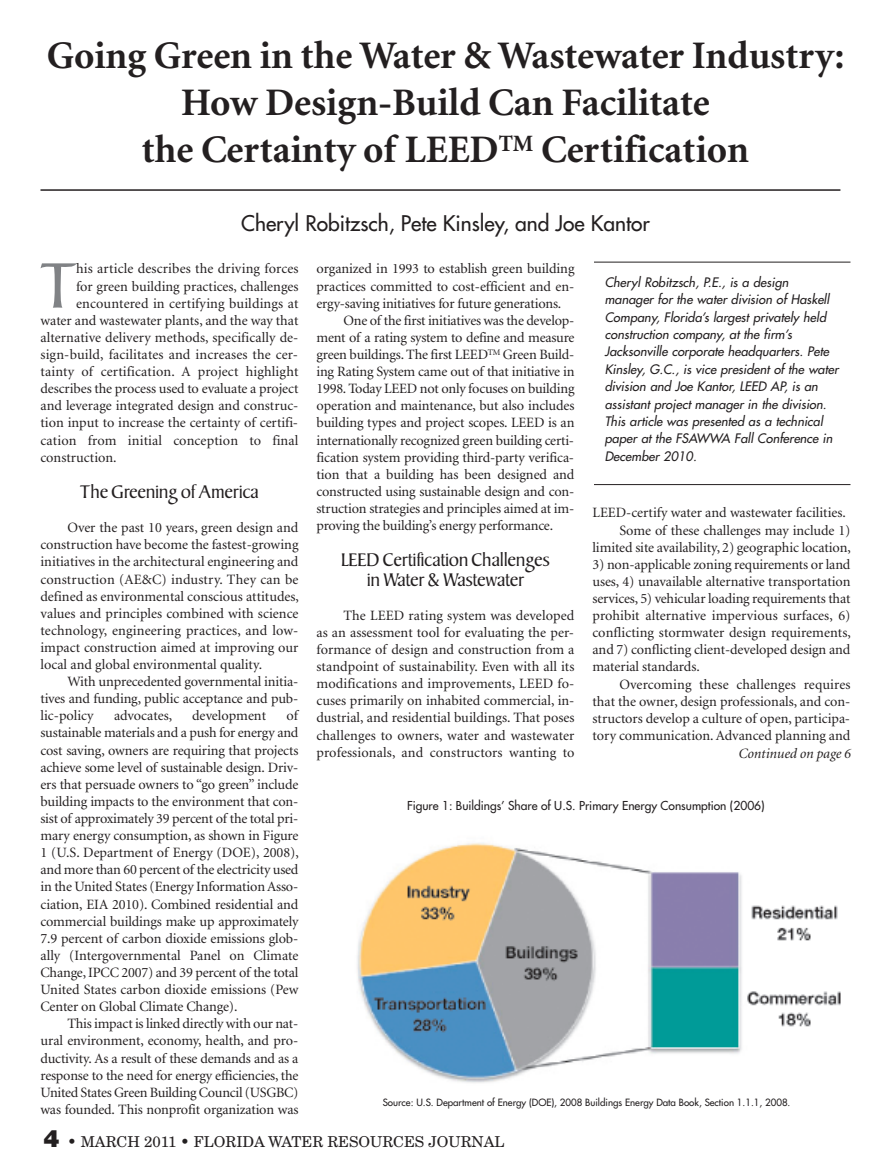
<style>
.page{position:relative;width:891px;height:1175px;background:#fff}
.page>*{position:absolute;margin:0;border:0;box-sizing:border-box;transform-origin:0 0}
.t1{font:63.3px "Keeple";color:#808285}
.t2{font:700 39px/46.8px "Minion";color:#231f20;text-align:center}
.t3{font:21px "Futura";color:#231f20}
.t4{font:18px/19.2px "Keeple";color:#231f20;text-align:center}
.t5{font:15px "New Century Schlbk";color:#231f20}
.t6{font:14.25px/17.1px "Minion";letter-spacing:-.005em;color:#231f20;text-align:justify}
.t7{font:italic 14.25px "Minion";color:#231f20}
.t8{font:italic 12.75px/17.4px "Futura";letter-spacing:.005em;color:#231f20}
.t9{font:12px "Futura";color:#231f20}
.t10{font:9.75px "Futura";color:#231f20}
.s1{font-family:"Helvetica Neue";font-weight:900;font-size:24px}
</style>
<div class="page">
<hr style="left:40px;top:189px;width:800px;height:2px;background:#231f20">
<img style="left:357px;top:842px;width:484px;height:241px">
<hr style="left:594px;top:262px;width:256px;height:1px;background:#231f20">
<hr style="left:594px;top:484px;width:256px;height:1px;background:#231f20">
<h2 class="t2" style="left:47px;top:35px;width:799px">Going Green in the Water &amp; Wastewater Industry:<br>How Design-Build Can Facilitate<br>the Certainty of LEED<sup>TM</sup> Certification</h2>
<h3 class="t3" style="left:241px;top:212px;width:410px">Cheryl Robitzsch, Pete Kinsley, and Joe Kantor</h3>
<h1 class="t1" style="left:40px;top:259px;width:37px">T</h1>
<p class="t6" style="left:76px;top:261px;width:224px">his article describes the driving forces</p>
<p class="t6" style="left:76px;top:278px;width:224px">for green building practices, challenges</p>
<p class="t6" style="left:76px;top:296px;width:224px">encountered in certifying buildings at</p>
<p class="t6" style="left:40px;top:313px;width:260px">water and wastewater plants, and the way that</p>
<p class="t6" style="left:40px;top:330px;width:259px">alternative delivery methods, specifically de-</p>
<p class="t6" style="left:40px;top:347px;width:259px">sign-build, facilitates and increases the cer-</p>
<p class="t6" style="left:40px;top:364px;width:259px">tainty of certification. A project highlight</p>
<p class="t6" style="left:40px;top:381px;width:260px">describes the process used to evaluate a project</p>
<p class="t6" style="left:40px;top:398px;width:259px">and leverage integrated design and construc-</p>
<p class="t6" style="left:40px;top:415px;width:259px">tion input to increase the certainty of certifi-</p>
<p class="t6" style="left:40px;top:432px;width:260px">cation from initial conception to final</p>
<p class="t6" style="left:40px;top:449px;width:78px">construction.</p>
<p class="t4" style="left:80px;top:485px;width:180px">The Greening of America</p>
<p class="t6" style="left:40px;top:520px;width:260px;text-indent:27px">Over the past 10 years, green design and construction have become the fastest-growing initiatives in the architectural engineering and construction (AE&amp;C) industry. They can be defined as environmental conscious attitudes, values and principles combined with science technology, engineering practices, and low&shy;impact construction aimed at improving our local and global environmental quality.</p>
<p class="t6" style="left:41px;top:674px;width:259px;text-indent:27px">With unprecedented governmental initia&shy;tives and funding, public acceptance and pub&shy;lic-policy</p>
<p class="t6" style="left:40px;top:708px;width:260px;text-indent:246px">of sustainable materials and a push for energy and cost saving, owners are requiring that projects achieve some level of sustainable design. Driv&shy;ers that persuade owners to “go green” include building impacts to the environment that con&shy;sist of approximately 39 percent of the total pri&shy;mary energy consumption, as shown in Figure 1 (U.S. Department of Energy (DOE), 2008), and more than 60 percent of the electricity used in the United States (Energy Information Asso&shy;ciation, EIA 2010). Combined residential and commercial buildings make up approximately 7.9 percent of carbon dioxide emissions glob&shy;ally (Intergovernmental Panel on Climate Change, IPCC 2007) and 39 percent of the total United States carbon dioxide emissions (Pew Center on Global Climate Change).</p>
<p class="t6" style="left:41px;top:1016px;width:260px;text-indent:27px">This impact is linked directly with our nat&shy;ural environment, economy, health, and pro&shy;ductivity. As a result of these demands and as a response to the need for energy efficiencies, the United States Green Building Council (USGBC) was founded. This nonprofit organization was</p>
<p class="t6" style="left:114px;top:708px;width:60px">advocates,</p>
<p class="t6" style="left:192px;top:708px;width:76px">development</p>
<p class="t6" style="left:317px;top:261px;width:260px">organized in 1993 to establish green building</p>
<p class="t6" style="left:317px;top:278px;width:259px">practices committed to cost-efficient and en-</p>
<p class="t6" style="left:317px;top:296px;width:246px">ergy-saving initiatives for future generations.</p>
<p class="t6" style="left:344px;top:313px;width:232px">One of the first initiatives was the develop-</p>
<p class="t6" style="left:317px;top:330px;width:260px">ment of a rating system to define and measure</p>
<p class="t6" style="left:317px;top:347px;width:259px">green buildings. The first LEED<sup>TM</sup> Green Build-</p>
<p class="t6" style="left:317px;top:364px;width:259px">ing Rating System came out of that initiative in</p>
<p class="t6" style="left:317px;top:381px;width:260px">1998. Today LEED not only focuses on building</p>
<p class="t6" style="left:316px;top:398px;width:260px">operation and maintenance, but also includes</p>
<p class="t6" style="left:317px;top:415px;width:259px">building types and project scopes. LEED is an</p>
<p class="t6" style="left:317px;top:432px;width:259px">internationally recognized green building certi-</p>
<p class="t6" style="left:317px;top:449px;width:259px">fication system providing third-party verifica-</p>
<p class="t6" style="left:317px;top:467px;width:260px">tion that a building has been designed and</p>
<p class="t6" style="left:316px;top:484px;width:259px">constructed using sustainable design and con-</p>
<p class="t6" style="left:316px;top:501px;width:259px">struction strategies and principles aimed at im-</p>
<p class="t6" style="left:316px;top:518px;width:238px">proving the building’s energy performance.</p>
<p class="t4" style="left:341px;top:553px;width:210px">LEED Certification Challenges in Water &amp; Wastewater</p>
<p class="t6" style="left:317px;top:608px;width:260px;text-indent:27px">The LEED rating system was developed as an assessment tool for evaluating the per&shy;formance of design and construction from a standpoint of sustainability. Even with all its modifications and improvements, LEED fo&shy;cuses primarily on inhabited commercial, in&shy;dustrial, and residential buildings. That poses challenges to owners, water and wastewater professionals, and constructors wanting to</p>
<p class="t8" style="left:605px;top:274px;width:235px">Cheryl Robitzsch, P.E., is a design manager for the water division of Haskell Company, Florida’s largest privately held construction company, at the firm’s Jacksonville corporate headquarters. Pete Kinsley, G.C., is vice president of the water division and Joe Kantor, LEED AP, is an assistant project manager in the division.<br>This article was presented as a technical paper at the FSAWWA Fall Conference in December 2010.</p>
<p class="t6" style="left:593px;top:505px;width:255px">LEED-certify water and wastewater facilities.</p>
<p class="t6" style="left:620px;top:522px;width:233px">Some of these challenges may include 1)</p>
<p class="t6" style="left:593px;top:539px;width:260px">limited site availability, 2) geographic location,</p>
<p class="t6" style="left:592px;top:557px;width:260px">3) non-applicable zoning requirements or land uses, 4) unavailable alternative transportation services, 5) vehicular loading requirements that prohibit alternative impervious surfaces, 6) conflicting stormwater design requirements, and 7) conflicting client-developed design and material standards.</p>
<p class="t6" style="left:593px;top:676px;width:260px;text-indent:27px">Overcoming these challenges requires that the owner, design professionals, and con&shy;structors develop a culture of open, participa&shy;tory communication. Advanced planning and</p>
<p class="t7" style="left:738px;top:747px;width:114px">Continued on page 6</p>
<p class="t9" style="left:407px;top:799px;width:359px">Figure 1: Buildings’ Share of U.S. Primary Energy Consumption (2006)</p>
<p class="t10" style="left:383px;top:1097px;width:409px">Source: U.S. Department of Energy (DOE), 2008 Buildings Energy Data Book, Section 1.1.1, 2008.</p>
<p class="t5" style="left:44px;top:1136px;width:463px"><span class="s1">4</span> • MARCH 2011 • FLORIDA WATER RESOURCES JOURNAL</p>
</div>
